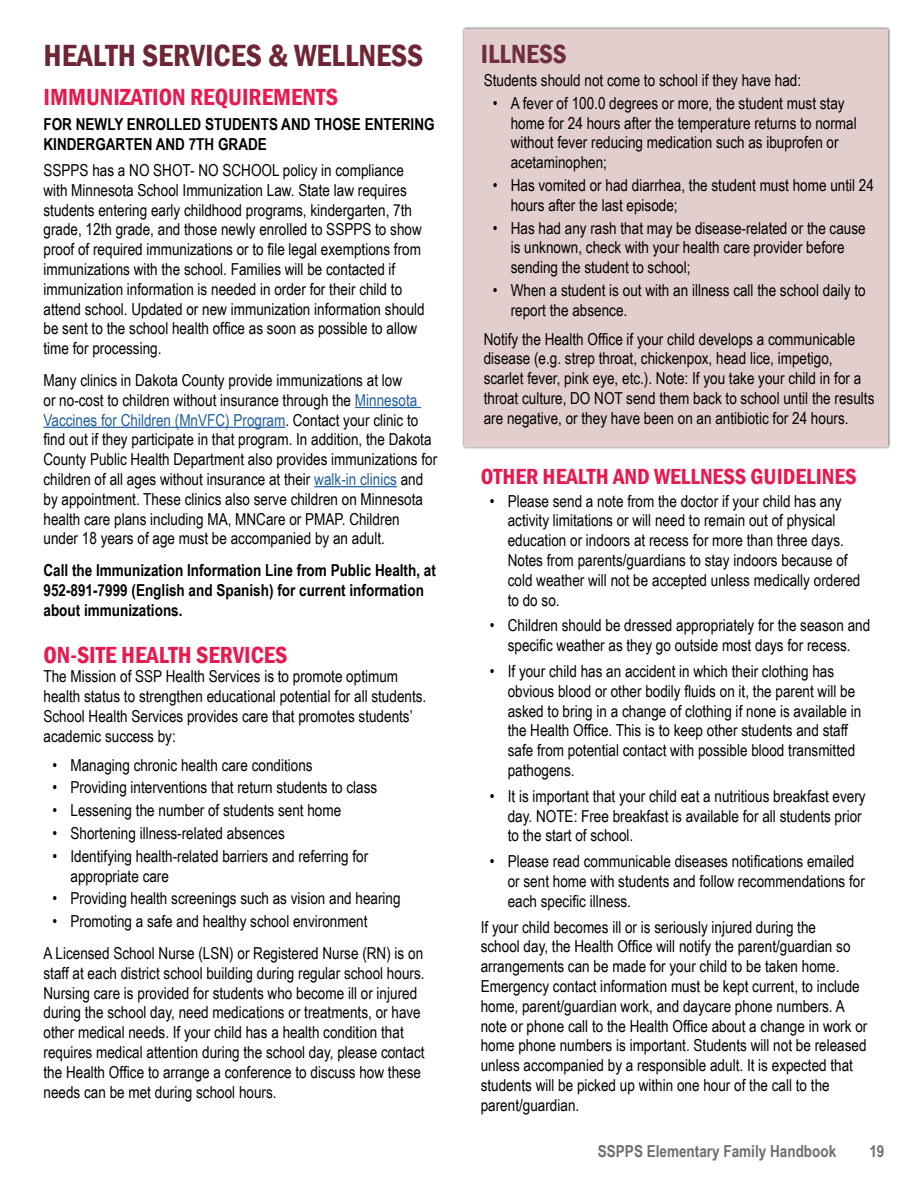
<style>
.page{position:relative;width:918px;height:1188px;background:#fff}
.page>*{position:absolute;margin:0;border:0;box-sizing:border-box;transform-origin:0 0}
.t1{font:600 condensed 31.5px "Franklin Gothic";color:#6e2536}
.t2{font:600 condensed 27px "Franklin Gothic";color:#712e3e}
.t3{font:600 condensed 24px "Franklin Gothic";color:#e61a4f}
.t4{font:600 condensed 22.5px "Franklin Gothic";color:#e61a4f}
.t5{font:16.5px/19.8px "Arial Narrow";color:#000}
.t6{font:700 16.5px/19.8px "Arial Narrow";color:#000}
.t7{font:700 16.5px "Arial Narrow";color:#6d6e71}
.s1{color:#215e9e}
</style>
<div class="page">
<div style="left:461px;top:26px;width:429px;height:423px;background:#000;opacity:.75"></div>
<div style="left:464px;top:29px;width:424px;height:417px;background:#e2cecc"></div>
<hr style="left:355px;top:407px;width:66px;height:1px;background:#215e9e">
<hr style="left:44px;top:427px;width:241px;height:1px;background:#215e9e">
<hr style="left:314px;top:486px;width:83px;height:1px;background:#215e9e">
<h1 class="t1" style="left:44px;top:34px;width:381px">HEALTH SERVICES &amp; WELLNESS</h1>
<h3 class="t3" style="left:44px;top:81px;width:296px">IMMUNIZATION REQUIREMENTS</h3>
<p class="t6" style="left:44px;top:114px;width:393px">FOR NEWLY ENROLLED STUDENTS AND THOSE ENTERING<br>KINDERGARTEN AND 7TH GRADE</p>
<p class="t5" style="left:44px;top:160px;width:383px">SSPPS has a NO SHOT- NO SCHOOL policy in compliance with Minnesota School Immunization Law. State law requires students entering early childhood programs, kindergarten, 7th grade, 12th grade, and those newly enrolled to SSPPS to show proof of required immunizations or to file legal exemptions from immunizations with the school. Families will be contacted if immunization information is needed in order for their child to attend school. Updated or new immunization information should be sent to the school health office as soon as possible to allow time for processing.</p>
<p class="t5" style="left:44px;top:370px;width:395px">Many clinics in Dakota County provide immunizations at low<br>or no-cost to children without insurance through the <span class="s1">Minnesota Vaccines for Children (MnVFC) Program</span>. Contact your clinic to find out if they participate in that program. In addition, the Dakota County Public Health Department also provides immunizations for children of all ages without insurance at their <span class="s1">walk-in clinics</span> and by appointment. These clinics also serve children on Minnesota health care plans including MA, MNCare or PMAP. Children under 18 years of age must be accompanied by an adult.</p>
<p class="t6" style="left:44px;top:560px;width:394px">Call the Immunization Information Line from Public Health, at<br>952-891-7999 (English and Spanish) for current information about immunizations.</p>
<h3 class="t3" style="left:44px;top:639px;width:246px">ON-SITE HEALTH SERVICES</h3>
<p class="t5" style="left:44px;top:666px;width:384px">The Mission of SSP Health Services is to promote optimum health status to strengthen educational potential for all students.<br>School Health Services provides care that promotes students’ academic success by:</p>
<p class="t5" style="left:52px;top:754px;width:262px">• Managing chronic health care conditions</p>
<p class="t5" style="left:52px;top:777px;width:326px">• Providing interventions that return students to class</p>
<p class="t5" style="left:52px;top:800px;width:290px">• Lessening the number of students sent home</p>
<p class="t5" style="left:52px;top:823px;width:234px">• Shortening illness-related absences</p>
<p class="t5" style="left:70px;top:845px;width:299px;text-indent:-18px">• Identifying health-related barriers and referring for appropriate care</p>
<p class="t5" style="left:52px;top:888px;width:350px">• Providing health screenings such as vision and hearing</p>
<p class="t5" style="left:43px;top:905px;width:381px;line-height:31.8px;text-indent:9px">• Promoting a safe and healthy school environment<br>A Licensed School Nurse (LSN) or Registered Nurse (RN) is on</p>
<p class="t5" style="left:43px;top:962px;width:383px">staff at each district school building during regular school hours.<br>Nursing care is provided for students who become ill or injured during the school day, need medications or treatments, or have other medical needs. If your child has a health condition that requires medical attention during the school day, please contact the Health Office to arrange a conference to discuss how these needs can be met during school hours.</p>
<h2 class="t2" style="left:481px;top:36px;width:87px">ILLNESS</h2>
<p class="t5" style="left:484px;top:70px;width:319px">Students should not come to school if they have had:</p>
<p class="t5" style="left:511px;top:92px;width:347px;text-indent:-18px">• A fever of 100.0 degrees or more, the student must stay home for 24 hours after the temperature returns to normal without fever reducing medication such as ibuprofen or acetaminophen;</p>
<p class="t5" style="left:511px;top:175px;width:365px;text-indent:-18px">• Has vomited or had diarrhea, the student must home until 24 hours after the last episode;</p>
<p class="t5" style="left:511px;top:217px;width:356px;text-indent:-18px">• Has had any rash that may be disease-related or the cause is unknown, check with your health care provider before sending the student to school;</p>
<p class="t5" style="left:511px;top:280px;width:356px;text-indent:-18px">• When a student is out with an illness call the school daily to report the absence.</p>
<p class="t5" style="left:484px;top:328px;width:392px">Notify the Health Office if your child develops a communicable disease (e.g. strep throat, chickenpox, head lice, impetigo, scarlet fever, pink eye, etc.). Note: If you take your child in for a throat culture, DO NOT send them back to school until the results are negative, or they have been on an antibiotic for 24 hours.</p>
<h3 class="t4" style="left:481px;top:461px;width:378px">OTHER HEALTH AND WELLNESS GUIDELINES</h3>
<p class="t5" style="left:508px;top:490px;width:354px;text-indent:-18px">• Please send a note from the doctor if your child has any activity limitations or will need to remain out of physical education or indoors at recess for more than three days.<br>Notes from parents/guardians to stay indoors because of cold weather will not be accepted unless medically ordered to do so.</p>
<p class="t5" style="left:490px;top:615px;width:382px;text-align:center">• Children should be dressed appropriately for the season and specific weather as they go outside most days for recess.</p>
<p class="t5" style="left:508px;top:661px;width:355px;text-indent:-18px">• If your child has an accident in which their clothing has obvious blood or other bodily fluids on it, the parent will be asked to bring in a change of clothing if none is available in the Health Office. This is to keep other students and staff safe from potential contact with possible blood transmitted pathogens.</p>
<p class="t5" style="left:508px;top:785px;width:359px;text-indent:-18px">• It is important that your child eat a nutritious breakfast every day. NOTE: Free breakfast is available for all students prior to the start of school.</p>
<p class="t5" style="left:508px;top:851px;width:359px;text-indent:-18px">• Please read communicable diseases notifications emailed or sent home with students and follow recommendations for each specific illness.</p>
<p class="t5" style="left:481px;top:916px;width:388px">If your child becomes ill or is seriously injured during the<br>school day, the Health Office will notify the parent/guardian so arrangements can be made for your child to be taken home.<br>Emergency contact information must be kept current, to include home, parent/guardian work, and daycare phone numbers. A note or phone call to the Health Office about a change in work or home phone numbers is important. Students will not be released unless accompanied by a responsible adult. It is expected that students will be picked up within one hour of the call to the parent/guardian.</p>
<p class="t7" style="left:598px;top:1139px;width:240px">SSPPS Elementary Family Handbook</p>
<p class="t7" style="left:869px;top:1139px;width:17px">19</p>
</div>
